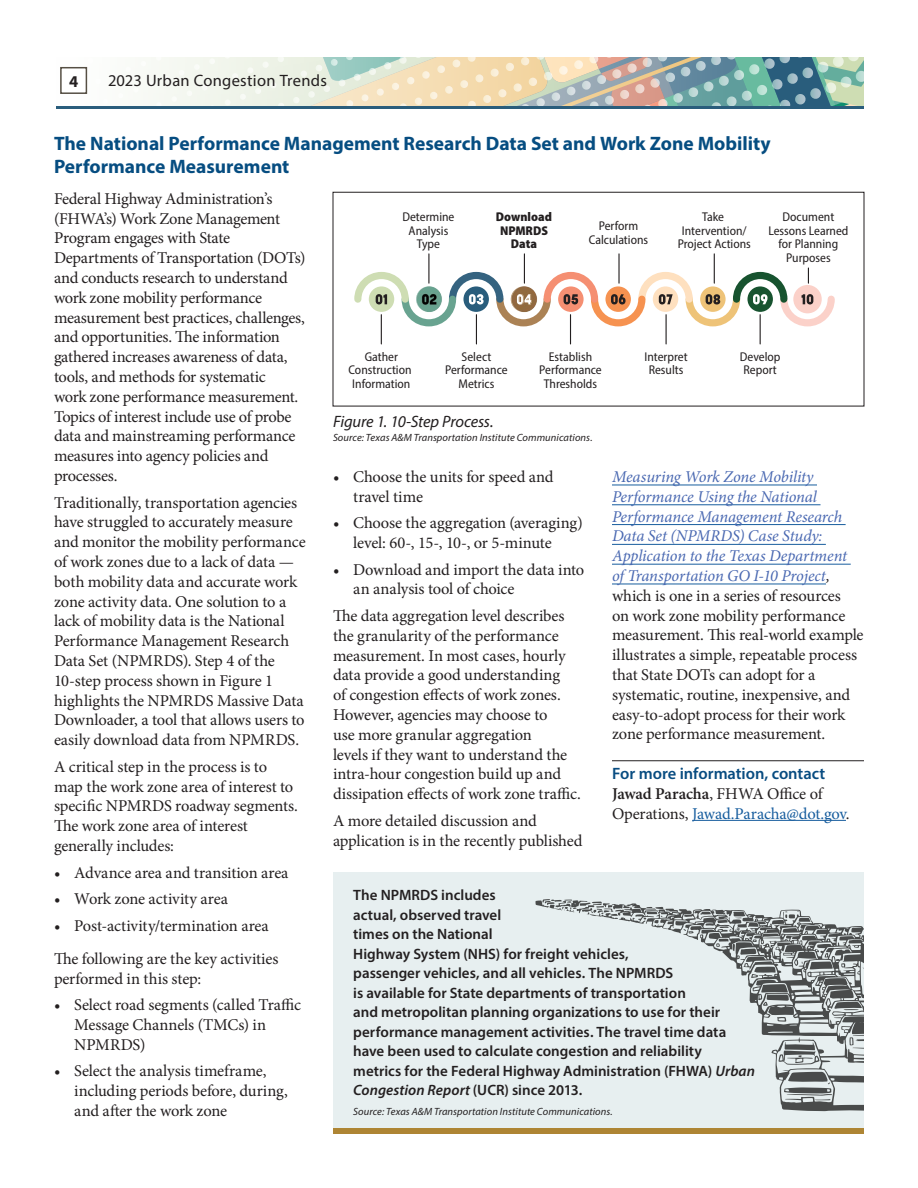
<style>
.page{position:relative;width:918px;height:1188px;background:#fff}
.page>*{position:absolute;margin:0;border:0;box-sizing:border-box;transform-origin:0 0}
.t1{font:700 19.5px/23.4px "Myriad Pro";color:#064d81}
.body{font:16.5px/19.8px "Minion Pro";letter-spacing:-.01em;color:#231f20}
.for_more_info{font:600 16.5px/19.8px "Myriad Pro";color:#084c81}
.t2{font:16.5px "Myriad Pro";letter-spacing:.015em;color:#231f20}
.t3{font:italic 16.5px "Myriad Pro";letter-spacing:-.01em;color:#231f20}
.t4{font:700 16.5px "Myriad Pro";color:#231f20}
.sidebar_copy{font:600 15px/19.5px "Myriad Pro";color:#231f20}
.t5{font:semi-condensed 12.75px/13.5px "Myriad Pro";color:#231f20;text-align:center}
.t6{font:900 semi-condensed 12.75px/13.5px "Myriad Pro";color:#231f20;text-align:center}
.t7{font:italic 10.5px "Myriad Pro";letter-spacing:.01em;color:#231f20}
.s1{font-style:italic;color:#4968b1}
.s2{font-style:italic}
.s3{font-family:"Minion Pro";color:#231f20}
.s4{font-family:"Minion Pro";font-weight:400;color:#231f20}
.s5{font-family:"Minion Pro";font-weight:400;color:#175d9e}
</style>
<div class="page">
<svg style="left:84px;top:57px;width:780px;height:49px"></svg>
<hr style="left:54px;top:106px;width:810px;height:3px;background:#2a5d7c">
<hr style="left:612px;top:485px;width:205px;height:1px;background:#175d9e">
<hr style="left:612px;top:504px;width:209px;height:1px;background:#175d9e">
<hr style="left:612px;top:524px;width:234px;height:1px;background:#175d9e">
<hr style="left:612px;top:544px;width:214px;height:1px;background:#175d9e">
<hr style="left:612px;top:564px;width:239px;height:1px;background:#175d9e">
<hr style="left:612px;top:584px;width:214px;height:1px;background:#175d9e">
<hr style="left:612px;top:760px;width:252px;height:1px;background:#231f20">
<hr style="left:692px;top:820px;width:154px;height:1px;background:#175d9e">
<svg style="left:354px;top:254px;width:481px;height:90px"></svg>
<div style="left:333px;top:192px;width:531px;height:214px;border:1px solid #231f20"></div>
<div style="left:333px;top:873px;width:531px;height:259px;background:#e7eff0"></div>
<svg style="left:683px;top:909px;width:181px;height:203px"></svg>
<svg style="left:784px;top:1072px;width:48px;height:28px"></svg>
<svg style="left:778px;top:1042px;width:42px;height:23px"></svg>
<svg style="left:849px;top:1037px;width:5px;height:8px"></svg>
<svg style="left:777px;top:1017px;width:9px;height:5px"></svg>
<svg style="left:834px;top:1002px;width:28px;height:8px"></svg>
<svg style="left:751px;top:967px;width:25px;height:11px"></svg>
<svg style="left:810px;top:962px;width:23px;height:7px"></svg>
<svg style="left:841px;top:963px;width:4px;height:4px"></svg>
<svg style="left:761px;top:984px;width:28px;height:22px"></svg>
<svg style="left:772px;top:911px;width:38px;height:13px"></svg>
<svg style="left:717px;top:912px;width:42px;height:19px"></svg>
<svg style="left:700px;top:912px;width:11px;height:3px"></svg>
<svg style="left:716px;top:939px;width:41px;height:16px"></svg>
<svg style="left:536px;top:899px;width:157px;height:35px"></svg>
<div style="left:333px;top:1129px;width:531px;height:5px;background:#ae8534"></div>
<div style="left:60px;top:67px;width:27px;height:27px;border:2px solid #564f44"></div>
<div style="left:11px;top:13px;width:45px;height:101px;background:#fff"></div>
<img style="left:410px;top:272px;width:144px;height:58px">
<p class="t4" style="left:69px;top:70px;width:11px">4</p>
<p class="t2" style="left:108px;top:70px;width:220px">2023 Urban Congestion Trends</p>
<h1 class="t1" style="left:54px;top:131px;width:718px">The National Performance Management Research Data Set and Work Zone Mobility<br>Performance Measurement</h1>
<p class="body" style="left:54px;top:189px;width:253px">Federal Highway Administration’s (FHWA’s) Work Zone Management Program engages with State Departments of Transportation (DOTs) and conducts research to understand work zone mobility performance measurement best practices, challenges, and opportunities. The information gathered increases awareness of data, tools, and methods for systematic<br>work zone performance measurement.<br>Topics of interest include use of probe data and mainstreaming performance measures into agency policies and processes.</p>
<p class="body" style="left:54px;top:493px;width:253px">Traditionally, transportation agencies have struggled to accurately measure and monitor the mobility performance of work zones due to a lack of data — both mobility data and accurate work zone activity data. One solution to a lack of mobility data is the National Performance Management Research Data Set (NPMRDS). Step 4 of the 10-step process shown in Figure 1 highlights the NPMRDS Massive Data Downloader, a tool that allows users to easily download data from NPMRDS.</p>
<p class="body" style="left:54px;top:757px;width:245px">A critical step in the process is to map the work zone area of interest to specific NPMRDS roadway segments.<br>The work zone area of interest generally includes:</p>
<p class="body" style="left:54px;top:862px;width:236px">• Advance area and transition area</p>
<p class="body" style="left:54px;top:889px;width:175px">• Work zone activity area</p>
<p class="body" style="left:54px;top:916px;width:216px">• Post-activity/termination area</p>
<p class="body" style="left:54px;top:949px;width:226px">The following are the key activities performed in this step:</p>
<p class="body" style="left:74px;top:995px;width:228px;text-indent:-20px">• Select road segments (called Traffic<br>Message Channels (TMCs) in<br>NPMRDS)</p>
<p class="body" style="left:74px;top:1061px;width:215px;text-indent:-20px">• Select the analysis timeframe, including periods before, during, and after the work zone</p>
<p class="t6" style="left:496px;top:209px;width:57px">Download<br>NPMRDS<br>Data</p>
<p class="t5" style="left:589px;top:219px;width:61px">Perform<br>Calculations</p>
<p class="t5" style="left:678px;top:210px;width:75px">Take<br>Intervention/<br>Project Actions</p>
<p class="t5" style="left:768px;top:210px;width:82px">Document<br>Lessons Learned for Planning<br>Purposes</p>
<p class="t5" style="left:402px;top:210px;width:54px">Determine<br>Analysis<br>Type</p>
<p class="t5" style="left:349px;top:349px;width:65px">Gather<br>Construction<br>Information</p>
<p class="t5" style="left:445px;top:349px;width:64px">Select<br>Performance<br>Metrics</p>
<p class="t5" style="left:539px;top:349px;width:64px">Establish<br>Performance<br>Thresholds</p>
<p class="t5" style="left:645px;top:349px;width:45px">Interpret<br>Results</p>
<p class="t5" style="left:740px;top:349px;width:42px;text-align:left">Develop<br>Report</p>
<p class="t3" style="left:333px;top:411px;width:162px">Figure 1. 10-Step Process.</p>
<p class="t7" style="left:333px;top:431px;width:261px">Source: Texas A&amp;M Transportation Institute Communications.</p>
<p class="body" style="left:353px;top:467px;width:202px;text-indent:-20px">• Choose the units for speed and travel time</p>
<p class="body" style="left:353px;top:513px;width:231px;text-indent:-20px">• Choose the aggregation (averaging) level: 60-, 15-, 10-, or 5-minute</p>
<p class="body" style="left:353px;top:560px;width:233px;text-indent:-20px">• Download and import the data into an analysis tool of choice</p>
<p class="body" style="left:333px;top:606px;width:249px">The data aggregation level describes the granularity of the performance measurement. In most cases, hourly data provide a good understanding<br>of congestion effects of work zones.<br>However, agencies may choose to<br>use more granular aggregation<br>levels if they want to understand the intra-hour congestion build up and dissipation effects of work zone traffic.</p>
<p class="body" style="left:333px;top:811px;width:251px">A more detailed discussion and application is in the recently published</p>
<p class="body" style="left:612px;top:467px;width:253px"><span class="s1">Measuring Work Zone Mobility Performance Using the National Performance Management Research Data Set (NPMRDS) Case Study:<br>Application to the Texas Department<br>of Transportation GO I-10 Project</span><span class="s2">, </span>which is one in a series of resources<br>on work zone mobility performance measurement. This real-world example illustrates a simple, repeatable process that State DOTs can adopt for a systematic, routine, inexpensive, and easy-to-adopt process for their work zone performance measurement.</p>
<p class="for_more_info" style="left:612px;top:763px;width:239px">For more information, contact<br><span class="s3">Jawad Paracha</span><span class="s4">, FHWA Office of<br>Operations,</span> <span class="s5">Jawad.Paracha@dot.gov</span><span class="s4">.</span></p>
<p class="sidebar_copy" style="left:353px;top:885px;width:403px">The NPMRDS includes<br>actual, observed travel<br>times on the National<br>Highway System (NHS) for freight vehicles,<br>passenger vehicles, and all vehicles. The NPMRDS<br>is available for State departments of transportation<br>and metropolitan planning organizations to use for their performance management activities. The travel time data have been used to calculate congestion and reliability<br>metrics for the Federal Highway Administration (FHWA) <span class="s2">Urban Congestion Report</span> (UCR) since 2013.</p>
<p class="t7" style="left:353px;top:1105px;width:261px">Source: Texas A&amp;M Transportation Institute Communications.</p>
</div>
